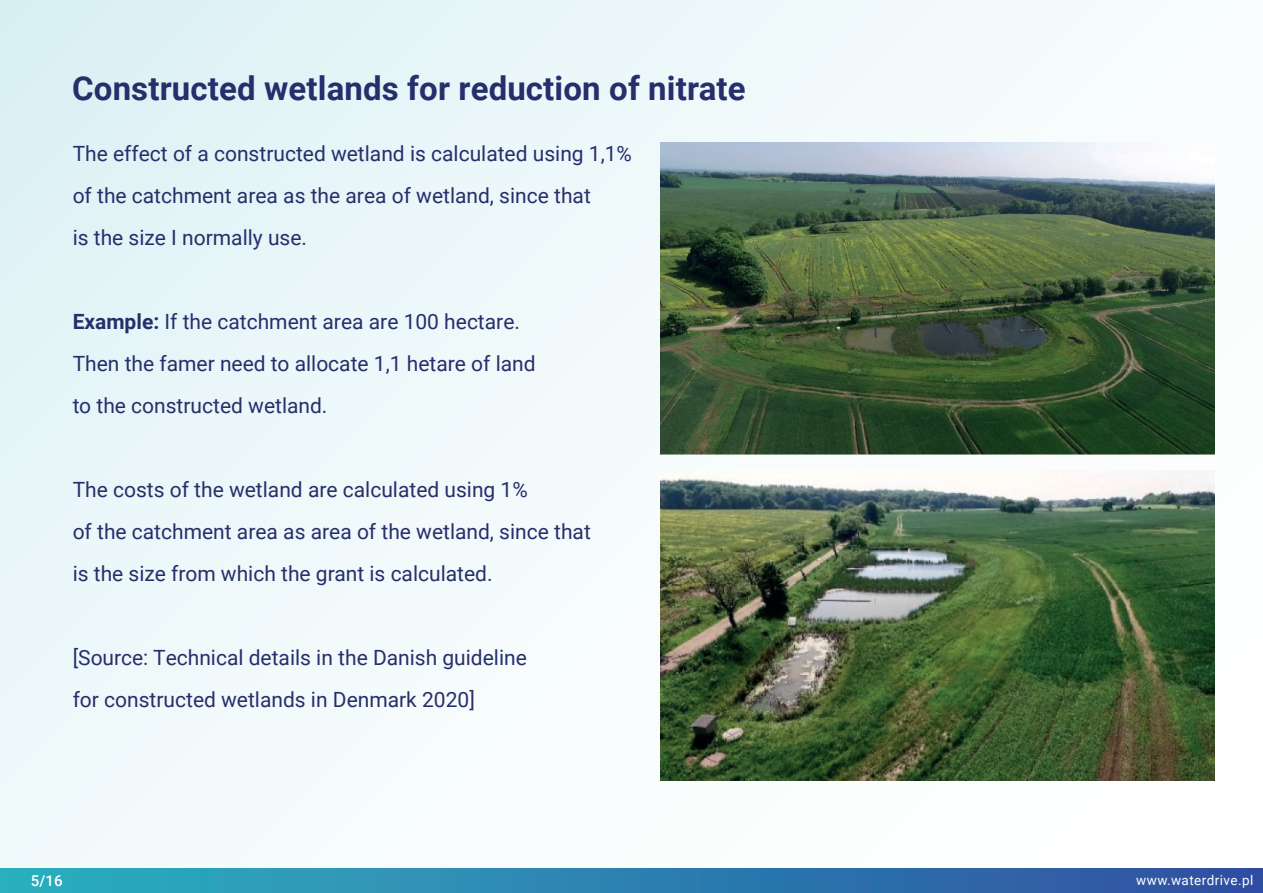
<style>
.page{position:relative;width:1263px;height:893px;background:#fff}
.page>*{position:absolute;margin:0;border:0;box-sizing:border-box;transform-origin:0 0}
.t1{font:700 33px "Roboto";letter-spacing:.005em;color:#262f6b}
.t2{font:21px/42px "Roboto";color:#262f6b}
.t3{font:500 15px "Roboto";color:#fff}
.t4{font:13.5px "Roboto";letter-spacing:.03em;color:#fff}
.s1{font-weight:700}
</style>
<div class="page">
<div style="left:0;top:0;width:1263px;height:893px;background:linear-gradient(to right,#e7f6f8,#fafbfb)"></div>
<div style="left:0;top:868px;width:1263px;height:25px;background:linear-gradient(to right,#2bb2c0,#2f4ea1)"></div>
<img style="left:661px;top:143px;width:553px;height:637px">
<h1 class="t1" style="left:72px;top:65px;width:675px">Constructed wetlands for reduction of nitrate</h1>
<p class="t2" style="left:73px;top:132px;width:561px">The effect of a constructed wetland is calculated using 1,1% of the catchment area as the area of wetland, since that<br>is the size I normally use.</p>
<p class="t2" style="left:73px;top:300px;width:465px"><span class="s1">Example:</span> If the catchment area are 100 hectare.<br>Then the famer need to allocate 1,1 hetare of land to the constructed wetland.</p>
<p class="t2" style="left:73px;top:468px;width:520px">The costs of the wetland are calculated using 1%<br>of the catchment area as area of the wetland, since that is the size from which the grant is calculated.</p>
<p class="t2" style="left:73px;top:636px;width:456px">[Source: Technical details in the Danish guideline for constructed wetlands in Denmark 2020]</p>
<p class="t3" style="left:31px;top:870px;width:33px">5/106</p>
<p class="t4" style="left:1136px;top:871px;width:119px">www.waterdrive.pl</p>
</div>
